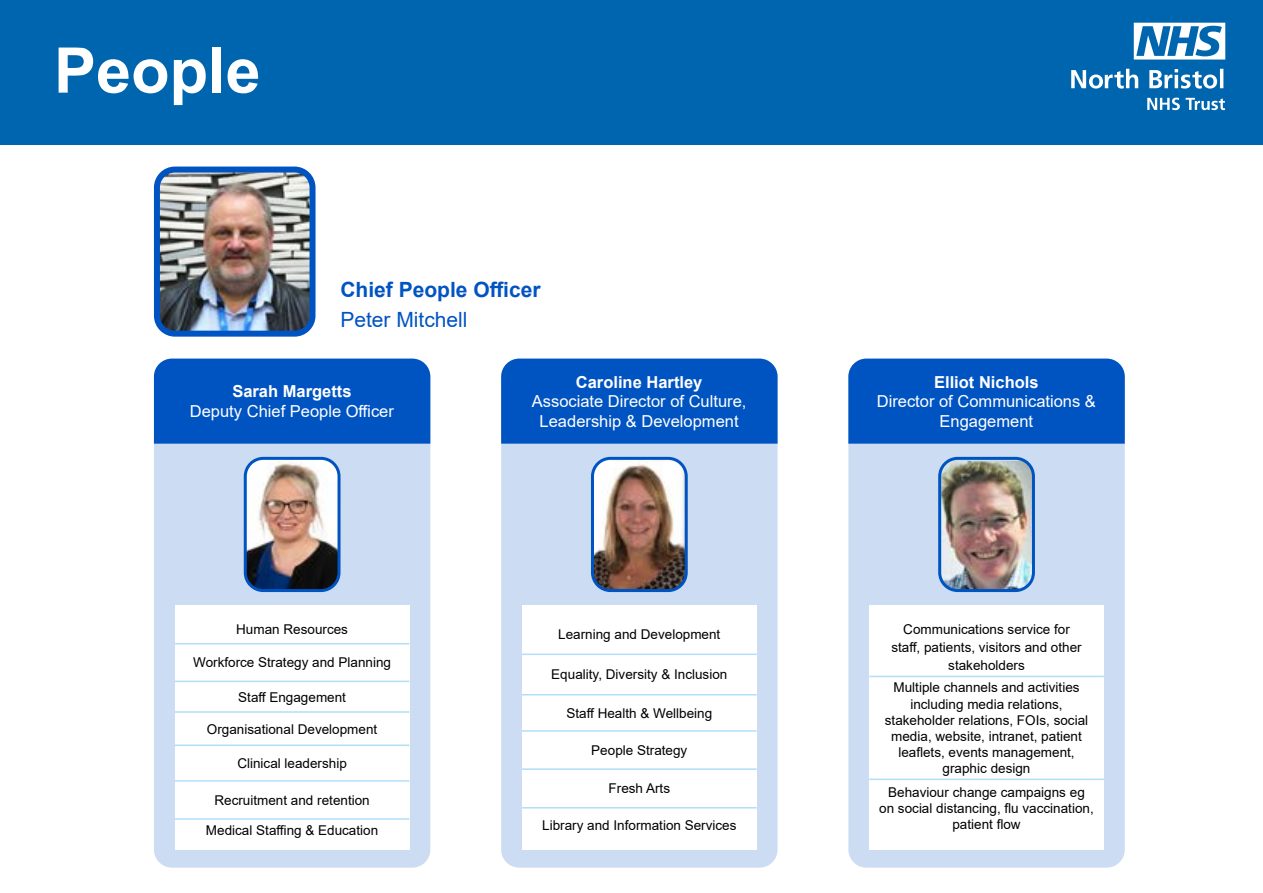
<style>
.page{position:relative;width:1263px;height:893px;background:#fff}
.page>*{position:absolute;margin:0;border:0;box-sizing:border-box;transform-origin:0 0}
.t1{font:700 63px "Arial";color:#fff}
.t2{font:700 21px "Arial";color:#0054c2}
.t3{font:21px "Arial";color:#0054c2}
.t4{font:16.5px/19.5px "Arial";color:#fff;text-align:center}
.t5{font:700 16.5px "Arial";color:#fff}
.t6{font:13.5px/16.2px "Arial";color:#000;text-align:center}
</style>
<div class="page">
<div style="left:0;top:0;width:1263px;height:145px;background:#0065af"></div>
<div style="left:154px;top:359px;width:276px;height:509px;background:#ccddf3;border-radius:18px"></div>
<div style="left:175px;top:605px;width:234px;height:245px;background:#fff"></div>
<hr style="left:175px;top:643px;width:234px;height:1px;background:#b2def8">
<hr style="left:175px;top:681px;width:234px;height:1px;background:#b2def8">
<hr style="left:175px;top:711px;width:234px;height:2px;background:#b2def8">
<hr style="left:175px;top:744px;width:234px;height:2px;background:#b2def8">
<hr style="left:175px;top:780px;width:234px;height:2px;background:#b2def8">
<hr style="left:175px;top:818px;width:234px;height:2px;background:#b2def8">
<img style="left:245px;top:459px;width:94px;height:132px">
<div style="left:244px;top:457px;width:96px;height:135px;border:3px solid #0054c2;border-radius:18px"></div>
<div style="left:154px;top:359px;width:276px;height:85px;background:#0054c2"></div>
<div style="left:501px;top:359px;width:276px;height:509px;background:#ccddf3;border-radius:18px"></div>
<div style="left:522px;top:605px;width:234px;height:245px;background:#fff"></div>
<hr style="left:522px;top:654px;width:235px;height:1px;background:#b2def8">
<hr style="left:522px;top:694px;width:235px;height:1px;background:#b2def8">
<hr style="left:522px;top:730px;width:235px;height:2px;background:#b2def8">
<hr style="left:522px;top:768px;width:235px;height:2px;background:#b2def8">
<hr style="left:522px;top:807px;width:235px;height:1px;background:#b2def8">
<img style="left:595px;top:461px;width:89px;height:127px">
<div style="left:591px;top:457px;width:97px;height:135px;border:3px solid #0054c2;border-radius:18px"></div>
<div style="left:501px;top:359px;width:276px;height:85px;background:#0054c2"></div>
<div style="left:848px;top:359px;width:277px;height:509px;background:#ccddf3;border-radius:18px"></div>
<div style="left:869px;top:605px;width:235px;height:245px;background:#fff"></div>
<hr style="left:869px;top:676px;width:235px;height:1px;background:#b2def8">
<hr style="left:869px;top:778px;width:235px;height:2px;background:#b2def8">
<img style="left:942px;top:461px;width:89px;height:127px">
<div style="left:938px;top:457px;width:97px;height:135px;border:3px solid #0054c2;border-radius:18px"></div>
<div style="left:848px;top:359px;width:277px;height:85px;background:#0054c2"></div>
<img style="left:161px;top:174px;width:147px;height:156px">
<div style="left:154px;top:167px;width:161px;height:170px;border:6px solid #0054c2;border-radius:18px"></div>
<svg style="left:1147px;top:98px;width:78px;height:12px"></svg>
<svg style="left:1071px;top:69px;width:152px;height:20px"></svg>
<svg style="left:1134px;top:23px;width:91px;height:37px"></svg>
<h1 class="t1" style="left:54px;top:26px;width:208px">People</h1>
<h2 class="t2" style="left:340px;top:275px;width:202px">Chief People Officer</h2>
<h2 class="t3" style="left:340px;top:305px;width:129px">Peter Mitchell</h2>
<p class="t5" style="left:232px;top:380px;width:121px">Sarah Margetts</p>
<p class="t4" style="left:190px;top:401px;width:206px">Deputy Chief People Officer</p>
<p class="t6" style="left:236px;top:621px;width:113px">Human Resources</p>
<p class="t6" style="left:193px;top:654px;width:199px">Workforce Strategy and Planning</p>
<p class="t6" style="left:238px;top:689px;width:109px">Staff Engagement</p>
<p class="t6" style="left:207px;top:721px;width:172px">Organisational Development</p>
<p class="t6" style="left:237px;top:755px;width:111px">Clinical leadership</p>
<p class="t6" style="left:214px;top:792px;width:157px">Recruitment and retention</p>
<p class="t6" style="left:206px;top:822px;width:174px">Medical Staffing &amp; Education</p>
<p class="t5" style="left:576px;top:370px;width:128px">Caroline Hartley</p>
<p class="t4" style="left:532px;top:391px;width:216px">Associate Director of Culture,<br>Leadership &amp; Development</p>
<p class="t6" style="left:558px;top:626px;width:164px">Learning and Development</p>
<p class="t6" style="left:551px;top:666px;width:178px">Equality, Diversity &amp; Inclusion</p>
<p class="t6" style="left:566px;top:705px;width:147px">Staff Health &amp; Wellbeing</p>
<p class="t6" style="left:591px;top:742px;width:98px">People Strategy</p>
<p class="t6" style="left:609px;top:780px;width:63px">Fresh Arts</p>
<p class="t6" style="left:542px;top:817px;width:196px">Library and Information Services</p>
<p class="t5" style="left:934px;top:370px;width:106px">Elliot Nichols</p>
<p class="t4" style="left:877px;top:391px;width:221px">Director of Communications &amp;<br>Engagement</p>
<p class="t6" style="left:891px;top:621px;width:192px;line-height:18px">Communications service for staff, patients, visitors and other stakeholders</p>
<p class="t6" style="left:885px;top:679px;width:205px">Multiple channels and activities including media relations, stakeholder relations, FOIs, social media, website, intranet, patient leaflets, events management, graphic design</p>
<p class="t6" style="left:879px;top:784px;width:216px">Behaviour change campaigns eg on social distancing, flu vaccination, patient flow</p>
</div>
